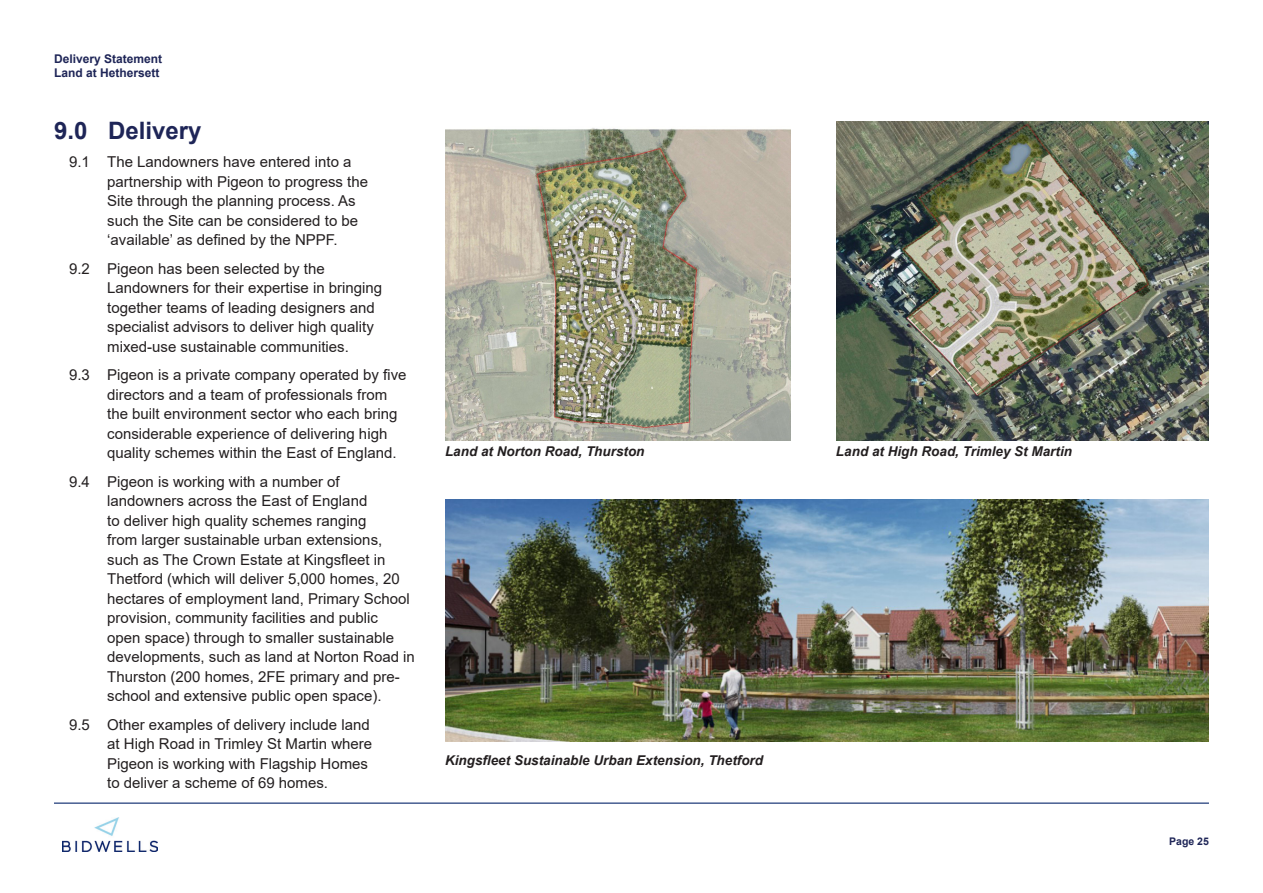
<style>
.page{position:relative;width:1263px;height:893px;background:#fff}
.page>*{position:absolute;margin:0;border:0;box-sizing:border-box;transform-origin:0 0}
.t1{font:700 24px "Arial";color:#1e2557}
.t2{font:15px/19.5px "Arial";color:#231f20}
.Bodytext{font:italic 700 13.5px "Arial";color:#231f20}
.t3{font:700 12px/14.4px "Arial";color:#1e2557}
.t4{font:700 10.5px "Arial";color:#1e2557}
</style>
<div class="page">
<img style="left:63px;top:818px;width:95px;height:34px">
<hr style="left:54px;top:802px;width:1155px;height:2px;background:#08276c">
<img style="left:445px;top:128px;width:346px;height:312px">
<img style="left:836px;top:121px;width:373px;height:319px">
<img style="left:445px;top:500px;width:764px;height:242px">
<p class="t3" style="left:54px;top:51px;width:110px">Delivery Statement<br>Land at Hethersett</p>
<p class="t1" style="left:54px;top:113px;width:149px">9.0 Delivery</p>
<p class="t2" style="left:107px;top:152px;width:262px;text-indent:-38px">9.1 The Landowners have entered into a partnership with Pigeon to progress the Site through the planning process. As such the Site can be considered to be ‘available’ as defined by the NPPF.</p>
<p class="t2" style="left:107px;top:259px;width:277px;text-indent:-38px">9.2 Pigeon has been selected by the Landowners for their expertise in bringing together teams of leading designers and specialist advisors to deliver high quality mixed-use sustainable communities.</p>
<p class="t2" style="left:107px;top:365px;width:301px;text-indent:-38px">9.3 Pigeon is a private company operated by five directors and a team of professionals from the built environment sector who each bring considerable experience of delivering high quality schemes within the East of England.</p>
<p class="t2" style="left:107px;top:472px;width:309px;text-indent:-38px">9.4 Pigeon is working with a number of landowners across the East of England<br>to deliver high quality schemes ranging<br>from larger sustainable urban extensions, such as The Crown Estate at Kingsfleet in Thetford (which will deliver 5,000 homes, 20 hectares of employment land, Primary School provision, community facilities and public open space) through to smaller sustainable developments, such as land at Norton Road in Thurston (200 homes, 2FE primary and pre&shy;school and extensive public open space).</p>
<p class="t2" style="left:107px;top:715px;width:267px;text-indent:-38px">9.5 Other examples of delivery include land at High Road in Trimley St Martin where Pigeon is working with Flagship Homes to deliver a scheme of 69 homes.</p>
<p class="Bodytext" style="left:445px;top:443px;width:201px">Land at Norton Road, Thurston</p>
<p class="Bodytext" style="left:836px;top:443px;width:238px">Land at High Road, Trimley St Martin</p>
<p class="Bodytext" style="left:445px;top:751px;width:320px">Kingsfleet Sustainable Urban Extension, Thetford</p>
<p class="t4" style="left:1169px;top:833px;width:41px">Page 25</p>
</div>
